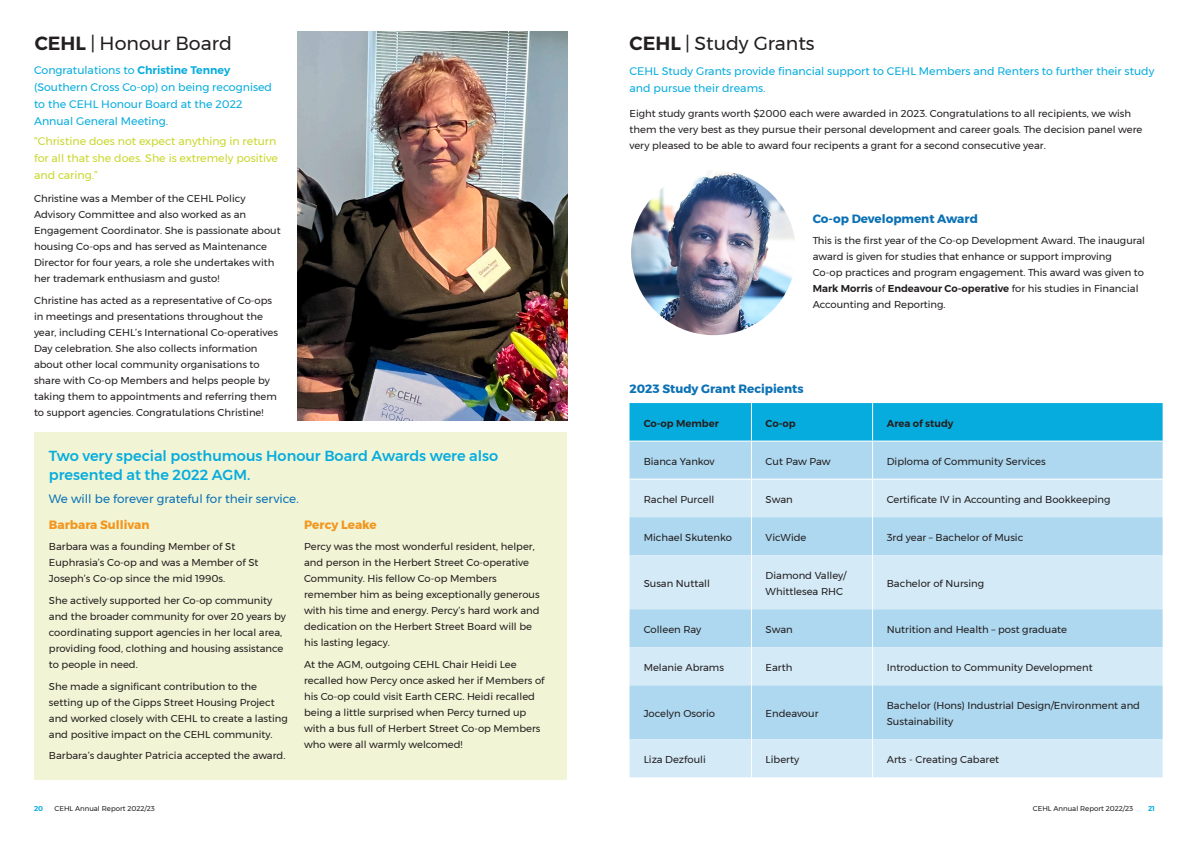
<style>
.page{position:relative;width:1191px;height:842px;background:#fff}
.page>*{position:absolute;margin:0;border:0;box-sizing:border-box;transform-origin:0 0}
.t1{font:19px "Montserrat";color:#231f20}
.t2{font:500 14.5px/19px "Montserrat";color:#07acde}
.t3{font:700 12px "Montserrat";color:#0b71b5}
.t4{font:12px "Montserrat";color:#0b71b5}
.t5{font:700 12px "Montserrat";color:#f3961e}
.t6{font:11px/17px "Montserrat";color:#07acde}
.t7{font:11px/17px "Montserrat";color:#cad72b}
.t8{font:10px/16px "Montserrat";color:#231f20}
.t9{font:600 10px "Montserrat";color:#231f20}
.t10{font:7px "Montserrat";color:#231f20}
.t11{font:600 7px "Montserrat";color:#07acde}
.s1{font-weight:600}
</style>
<div class="page">
<div style="left:629px;top:403px;width:533px;height:38px;background:#07acde"></div>
<div style="left:629px;top:442px;width:533px;height:37px;background:#add8f0"></div>
<svg style="left:629px;top:480px;width:533px;height:297px;fill:#d4eaf7"></svg>
<hr style="left:751px;top:403px;width:1px;height:38px;background:#fff">
<hr style="left:872px;top:403px;width:1px;height:38px;background:#fff">
<hr style="left:751px;top:442px;width:1px;height:37px;background:#fff">
<hr style="left:872px;top:442px;width:1px;height:37px;background:#fff">
<hr style="left:751px;top:480px;width:1px;height:37px;background:#fff">
<hr style="left:872px;top:480px;width:1px;height:37px;background:#fff">
<hr style="left:751px;top:517px;width:1px;height:38px;background:#fff">
<hr style="left:872px;top:517px;width:1px;height:38px;background:#fff">
<hr style="left:751px;top:555px;width:1px;height:54px;background:#fff">
<hr style="left:872px;top:555px;width:1px;height:54px;background:#fff">
<hr style="left:751px;top:609px;width:1px;height:38px;background:#fff">
<hr style="left:872px;top:609px;width:1px;height:38px;background:#fff">
<hr style="left:751px;top:647px;width:1px;height:38px;background:#fff">
<hr style="left:872px;top:647px;width:1px;height:38px;background:#fff">
<hr style="left:751px;top:685px;width:1px;height:54px;background:#fff">
<hr style="left:872px;top:685px;width:1px;height:54px;background:#fff">
<hr style="left:751px;top:739px;width:1px;height:38px;background:#fff">
<hr style="left:872px;top:739px;width:1px;height:38px;background:#fff">
<img style="left:631px;top:170px;width:165px;height:165px;border-radius:83px">
<div style="left:34px;top:432px;width:533px;height:348px;background:#f1f5d5"></div>
<img style="left:298px;top:32px;width:269px;height:389px">
<p class="t1" style="left:35px;top:29px;width:199px"><span class="s1">CEHL</span> | Honour Board</p>
<p class="t1" style="left:629px;top:29px;width:187px"><span class="s1">CEHL</span> | Study Grants</p>
<p class="t6" style="left:34px;top:61px;width:239px">Congratulations to <span class="s1">Christine Tenney </span>(Southern Cross Co-op) on being recognised to the CEHL Honour Board at the 2022<br>Annual General Meeting.</p>
<p class="t7" style="left:34px;top:132px;width:245px">“Christine does not expect anything in return for all that she does. She is extremely positive and caring.”</p>
<p class="t8" style="left:34px;top:191px;width:248px">Christine was a Member of the CEHL Policy Advisory Committee and also worked as an Engagement Coordinator. She is passionate about housing Co-ops and has served as Maintenance Director for four years, a role she undertakes with her trademark enthusiasm and gusto!</p>
<p class="t8" style="left:34px;top:292px;width:245px">Christine has acted as a representative of Co-ops in meetings and presentations throughout the year, including CEHL’s International Co-operatives Day celebration. She also collects information about other local community organisations to share with Co-op Members and helps people by taking them to appointments and referring them to support agencies. Congratulations Christine!</p>
<p class="t2" style="left:49px;top:446px;width:451px">Two very special posthumous Honour Board Awards were also presented at the 2022 AGM.</p>
<p class="t4" style="left:49px;top:489px;width:251px">We will be forever grateful for their service.</p>
<p class="t5" style="left:49px;top:515px;width:102px">Barbara Sullivan</p>
<p class="t8" style="left:49px;top:539px;width:211px">Barbara was a founding Member of St<br>Euphrasia’s Co-op and was a Member of St<br>Joseph’s Co-op since the mid 1990s.</p>
<p class="t8" style="left:49px;top:592px;width:238px">She actively supported her Co-op community and the broader community for over 20 years by coordinating support agencies in her local area, providing food, clothing and housing assistance to people in need.</p>
<p class="t8" style="left:49px;top:678px;width:240px">She made a significant contribution to the setting up of the Gipps Street Housing Project and worked closely with CEHL to create a lasting and positive impact on the CEHL community.</p>
<p class="t8" style="left:49px;top:748px;width:238px">Barbara’s daughter Patricia accepted the award.</p>
<p class="t5" style="left:304px;top:515px;width:74px">Percy Leake</p>
<p class="t8" style="left:304px;top:539px;width:237px">Percy was the most wonderful resident, helper, and person in the Herbert Street Co-operative Community. His fellow Co-op Members remember him as being exceptionally generous with his time and energy. Percy’s hard work and dedication on the Herbert Street Board will be his lasting legacy.</p>
<p class="t8" style="left:304px;top:656px;width:242px">At the AGM, outgoing CEHL Chair Heidi Lee recalled how Percy once asked her if Members of his Co-op could visit Earth CERC. Heidi recalled being a little surprised when Percy turned up with a bus full of Herbert Street Co-op Members who were all warmly welcomed!</p>
<p class="t6" style="left:629px;top:63px;width:526px">CEHL Study Grants provide financial support to CEHL Members and Renters to further their study and pursue their dreams.</p>
<p class="t8" style="left:629px;top:105px;width:514px">Eight study grants worth $2000 each were awarded in 2023. Congratulations to all recipients, we wish them the very best as they pursue their personal development and career goals. The decision panel were very pleased to be able to award four recipents a grant for a second consecutive year.</p>
<p class="t3" style="left:812px;top:209px;width:167px">Co-op Development Award</p>
<p class="t8" style="left:812px;top:233px;width:334px">This is the first year of the Co-op Development Award. The inaugural award is given for studies that enhance or support improving<br>Co-op practices and program engagement. This award was given to <span class="s1">Mark Morris</span> of <span class="s1">Endeavour Co-operative</span> for his studies in Financial Accounting and Reporting.</p>
<p class="t3" style="left:629px;top:379px;width:176px">2023 Study Grant Recipients</p>
<p class="t9" style="left:643px;top:415px;width:77px">Co-op Member</p>
<p class="t9" style="left:765px;top:415px;width:32px">Co-op</p>
<p class="t9" style="left:886px;top:415px;width:68px">Area of study</p>
<p class="t8" style="left:643px;top:453px;width:72px">Bianca Yankov</p>
<p class="t8" style="left:765px;top:453px;width:66px">Cut Paw Paw</p>
<p class="t8" style="left:886px;top:453px;width:160px">Diploma of Community Services</p>
<p class="t8" style="left:643px;top:491px;width:72px">Rachel Purcell</p>
<p class="t8" style="left:765px;top:491px;width:29px">Swan</p>
<p class="t8" style="left:886px;top:491px;width:225px">Certificate IV in Accounting and Bookkeeping</p>
<p class="t8" style="left:643px;top:529px;width:90px">Michael Skutenko</p>
<p class="t8" style="left:765px;top:529px;width:42px">VicWide</p>
<p class="t8" style="left:886px;top:529px;width:138px">3rd year – Bachelor of Music</p>
<p class="t8" style="left:643px;top:575px;width:68px">Susan Nuttall</p>
<p class="t8" style="left:765px;top:567px;width:82px">Diamond Valley/<br>Whittlesea RHC</p>
<p class="t8" style="left:886px;top:575px;width:99px">Bachelor of Nursing</p>
<p class="t8" style="left:643px;top:621px;width:59px">Colleen Ray</p>
<p class="t8" style="left:765px;top:621px;width:29px">Swan</p>
<p class="t8" style="left:886px;top:621px;width:182px">Nutrition and Health – post graduate</p>
<p class="t8" style="left:643px;top:659px;width:82px">Melanie Abrams</p>
<p class="t8" style="left:765px;top:659px;width:28px">Earth</p>
<p class="t8" style="left:886px;top:659px;width:207px">Introduction to Community Development</p>
<p class="t8" style="left:643px;top:705px;width:73px">Jocelyn Osorio</p>
<p class="t8" style="left:765px;top:705px;width:54px">Endeavour</p>
<p class="t8" style="left:886px;top:697px;width:255px">Bachelor (Hons) Industrial Design/Environment and<br>Sustainability</p>
<p class="t8" style="left:643px;top:751px;width:64px">Liza Dezfouli</p>
<p class="t8" style="left:765px;top:751px;width:35px">Liberty</p>
<p class="t8" style="left:886px;top:751px;width:114px">Arts - Creating Cabaret</p>
<p class="t11" style="left:34px;top:803px;width:11px">20</p>
<p class="t10" style="left:55px;top:803px;width:102px">CEHL Annual Report 2022/23</p>
<p class="t10" style="left:1033px;top:803px;width:102px">CEHL Annual Report 2022/23</p>
<p class="t11" style="left:1148px;top:803px;width:8px">21</p>
</div>
